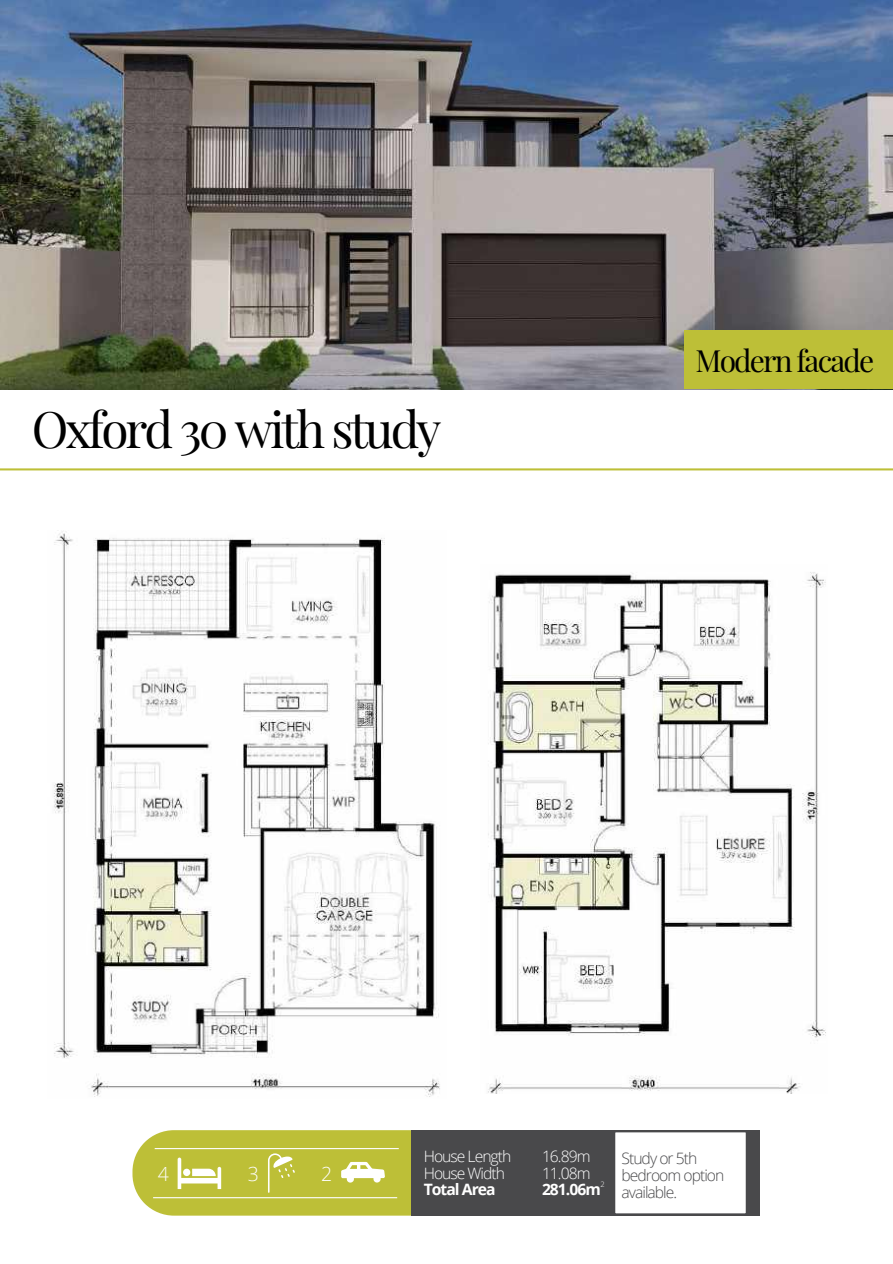
<style>
.page{position:relative;width:893px;height:1264px;background:#fff}
.page>*{position:absolute;margin:0;border:0;box-sizing:border-box;transform-origin:0 0}
.t1{font:49.5px "Playfair Display";letter-spacing:-.06em;color:#000}
.t2{font:30px "Playfair Display";letter-spacing:-.06em;color:#000}
.t3{font:300 19.5px "Open Sans";color:#fff}
.t4{font:300 15.75px/16.8px "Open Sans";letter-spacing:-.06em;color:#fff}
.t5{font:300 15.75px/16.8px "Open Sans";letter-spacing:-.06em;color:#49494b}
.t6{font:700 15.75px "Open Sans";letter-spacing:-.06em;color:#fff}
.t7{font:300 7.5px "Open Sans";color:#fff}
</style>
<div class="page">
<img style="left:0;top:0;width:892px;height:389px">
<div style="left:684px;top:331px;width:208px;height:58px;background:#bdbf37"></div>
<img style="left:53px;top:531px;width:387px;height:566px">
<img style="left:488px;top:572px;width:338px;height:521px">
<div style="left:411px;top:1130px;width:348px;height:85px;background:#49494b"></div>
<svg style="left:132px;top:1130px;width:614px;height:85px"></svg>
<svg style="left:0;top:468px;width:892px;height:2px;background:#cacb5e"></svg>
<h1 class="t1" style="left:32px;top:394px;width:411px">Oxford 30 with study</h1>
<h2 class="t2" style="left:695px;top:339px;width:180px">Modern facade</h2>
<p class="t3" style="left:158px;top:1159px;width:13px">4</p>
<p class="t3" style="left:248px;top:1159px;width:13px">3</p>
<p class="t3" style="left:321px;top:1159px;width:13px">2</p>
<p class="t4" style="left:423px;top:1147px;width:89px">House Length<br>House Width</p>
<p class="t6" style="left:423px;top:1178px;width:73px">Total Area</p>
<p class="t7" style="left:600px;top:1179px;width:6px">2</p>
<p class="t4" style="left:542px;top:1147px;width:50px">16.89m<br>11.08m</p>
<p class="t6" style="left:542px;top:1178px;width:60px">281.06m</p>
<p class="t5" style="left:621px;top:1149px;width:104px">Study or 5th bedroom option available.</p>
</div>
